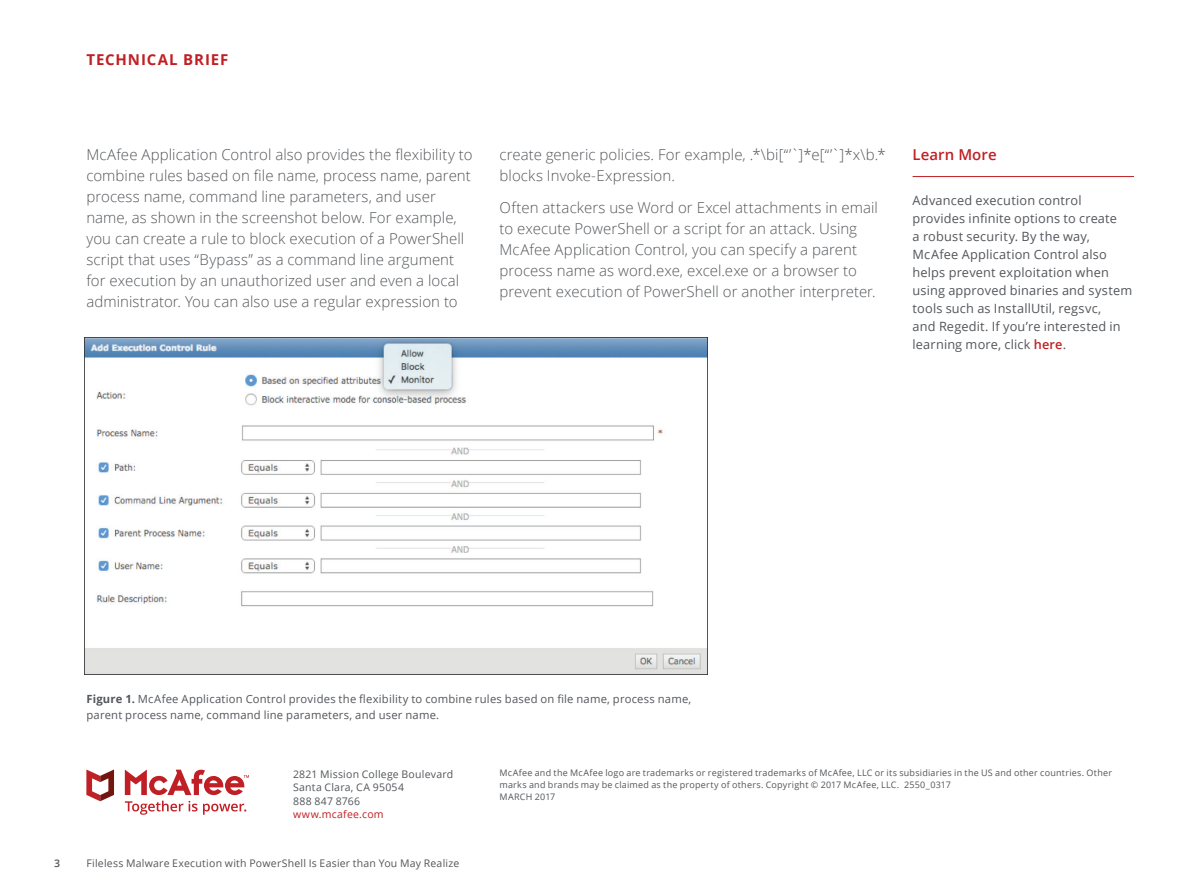
<style>
.page{position:relative;width:1188px;height:891px;background:#fff}
.page>*{position:absolute;margin:0;border:0;box-sizing:border-box;transform-origin:0 0}
.t1{font:300 15px/21px "Open Sans";letter-spacing:.005em;color:#53565a}
.t2{font:700 15px "Open Sans";letter-spacing:.06em;color:#c02025}
.t3{font:600 15px "Open Sans";letter-spacing:.005em;color:#c02025}
.t4{font:12.75px/18px "Open Sans";letter-spacing:.015em;color:#53565a}
.t5{font:11.25px/16.5px "Open Sans";letter-spacing:.02em;color:#53565a}
.t6{font:10.5px/13.5px "Open Sans";letter-spacing:.02em;color:#53565a}
.t7{font:10.5px "Open Sans";letter-spacing:.025em;color:#c02025}
.t8{font:600 10.5px "Open Sans";color:#53565a}
.t9{font:9px/12px "Open Sans";letter-spacing:.025em;color:#53565a}
.s1{font-weight:600;color:#c02025}
.s2{font-weight:700}
</style>
<div class="page">
<hr style="left:913px;top:176px;width:221px;height:1px;background:#c02025">
<svg style="left:125px;top:770px;width:124px;height:25px"></svg>
<svg style="left:86px;top:770px;width:28px;height:31px"></svg>
<svg style="left:125px;top:801px;width:121px;height:14px"></svg>
<img style="left:84px;top:338px;width:624px;height:337px">
<p class="t2" style="left:86px;top:49px;width:144px">TECHNICAL BRIEF</p>
<p class="t1" style="left:86px;top:144px;width:388px">McAfee Application Control also provides the flexibility to combine rules based on file name, process name, parent process name, command line parameters, and user name, as shown in the screenshot below. For example, you can create a rule to block execution of a PowerShell script that uses “Bypass” as a command line argument for execution by an unauthorized user and even a local administrator. You can also use a regular expression to</p>
<p class="t1" style="left:500px;top:144px;width:388px">create generic policies. For example, .*\bi[“’`]*e[“’`]*x\b.* blocks Invoke-Expression.</p>
<p class="t1" style="left:500px;top:196px;width:380px">Often attackers use Word or Excel attachments in email to execute PowerShell or a script for an attack. Using McAfee Application Control, you can specify a parent process name as word.exe, excel.exe or a browser to prevent execution of PowerShell or another interpreter.</p>
<p class="t3" style="left:913px;top:144px;width:86px">Learn More</p>
<p class="t4" style="left:913px;top:191px;width:221px">Advanced execution control provides infinite options to create<br>a robust security. By the way,<br>McAfee Application Control also helps prevent exploitation when using approved binaries and system tools such as InstallUtil, regsvc,<br>and Regedit. If you’re interested in learning more, click <span class="s1">here</span>.</p>
<p class="t5" style="left:86px;top:690px;width:606px"><span class="s2">Figure 1.</span> McAfee Application Control provides the flexibility to combine rules based on file name, process name, parent process name, command line parameters, and user name.</p>
<p class="t6" style="left:293px;top:767px;width:162px">2821 Mission College Boulevard<br>Santa Clara, CA 95054<br>888 847 8766</p>
<p class="t7" style="left:293px;top:807px;width:92px">www.mcafee.com</p>
<p class="t8" style="left:54px;top:856px;width:7px">3</p>
<p class="t6" style="left:86px;top:856px;width:374px">Fileless Malware Execution with PowerShell Is Easier than You May Realize</p>
<p class="t9" style="left:500px;top:767px;width:614px">McAfee and the McAfee logo are trademarks or registered trademarks of McAfee, LLC or its subsidiaries in the US and other countries. Other marks and brands may be claimed as the property of others. Copyright © 2017 McAfee, LLC. 2550_0317<br>MARCH 2017</p>
</div>
